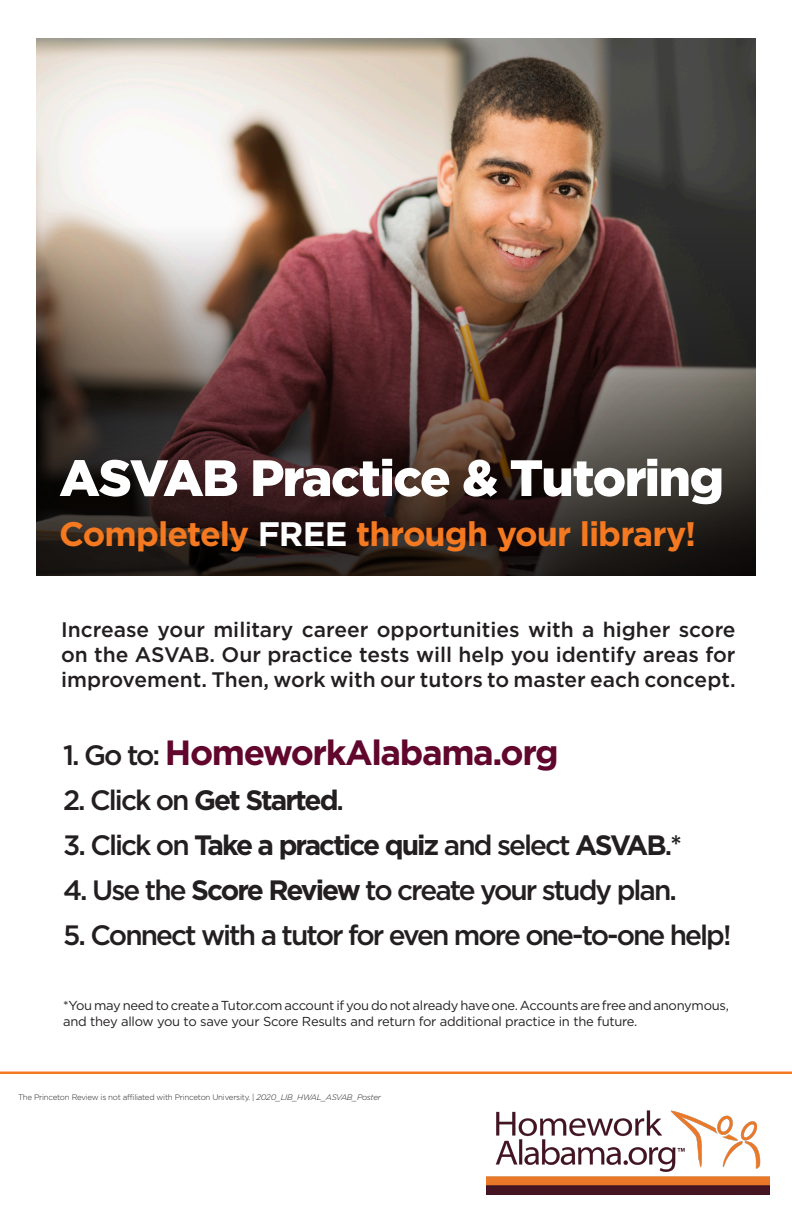
<style>
.page{position:relative;width:792px;height:1224px;background:#fff}
.page>*{position:absolute;margin:0;border:0;box-sizing:border-box;transform-origin:0 0}
.t1{font:900 51px "Gotham";letter-spacing:-.03em;color:#fff}
.t2{font:700 35px "Gotham";letter-spacing:-.04em;color:#61062c}
.t3{font:700 34px "Gotham";letter-spacing:-.03em;color:#f47920}
.t4{font:500 28px "Gotham";letter-spacing:-.07em;color:#231f20}
.t5{font:700 28px "Gotham";letter-spacing:-.07em;color:#231f20}
.t6{font:500 21px/25.2px "Gotham";color:#231f20;text-align:justify}
.t7{font:13px/15.6px "Gotham";letter-spacing:-.02em;color:#231f20}
.t8{font:300 8px "Gotham";letter-spacing:-.03em;color:#231f20}
.s1{color:#fff}
.s2{font-weight:500;font-size:28px;color:#231f20}
.s3{font-weight:700}
.s4{font-weight:500}
.s5{font-style:italic}
</style>
<div class="page">
<img style="left:36px;top:39px;width:720px;height:537px">
<hr style="left:0;top:1072px;width:792px;height:2px;background:#f47920">
<img style="left:486px;top:1110px;width:284px;height:84px">
<p class="t1" style="left:59px;top:443px;width:666px">ASVAB Practice &amp; Tutoring</p>
<p class="t3" style="left:59px;top:511px;width:638px">Completely <span class="s1">FREE</span> through your library!</p>
<p class="t6" style="left:61px;top:616px;width:676px">Increase your military career opportunities with a higher score on the ASVAB. Our practice tests will help you identify areas for improvement. Then, work with our tutors to master each concept.</p>
<p class="t2" style="left:63px;top:729px;width:497px"><span class="s2">1. Go to:</span> HomeworkAlabama.org</p>
<p class="t4" style="left:63px;top:782px;width:283px">2. Click on <span class="s3">Get Started</span>.</p>
<p class="t5" style="left:63px;top:826px;width:621px"><span class="s4">3. Click on</span> Take a practice quiz <span class="s4">and select</span> ASVAB<span class="s4">.*</span></p>
<p class="t4" style="left:63px;top:872px;width:616px">4. Use the <span class="s3">Score Review</span> to create your study plan.</p>
<p class="t4" style="left:63px;top:917px;width:670px">5. Connect with a tutor for even more one-to-one help!</p>
<p class="t7" style="left:63px;top:997px;width:667px">*You may need to create a Tutor.com account if you do not already have one. Accounts are free and anonymous, and they allow you to save your Score Results and return for additional practice in the future.</p>
<p class="t8" style="left:18px;top:1092px;width:364px">The Princeton Review is not affiliated with Princeton University. | <span class="s5">2020_LIB_HWAL_ASVAB_Poster</span></p>
</div>
